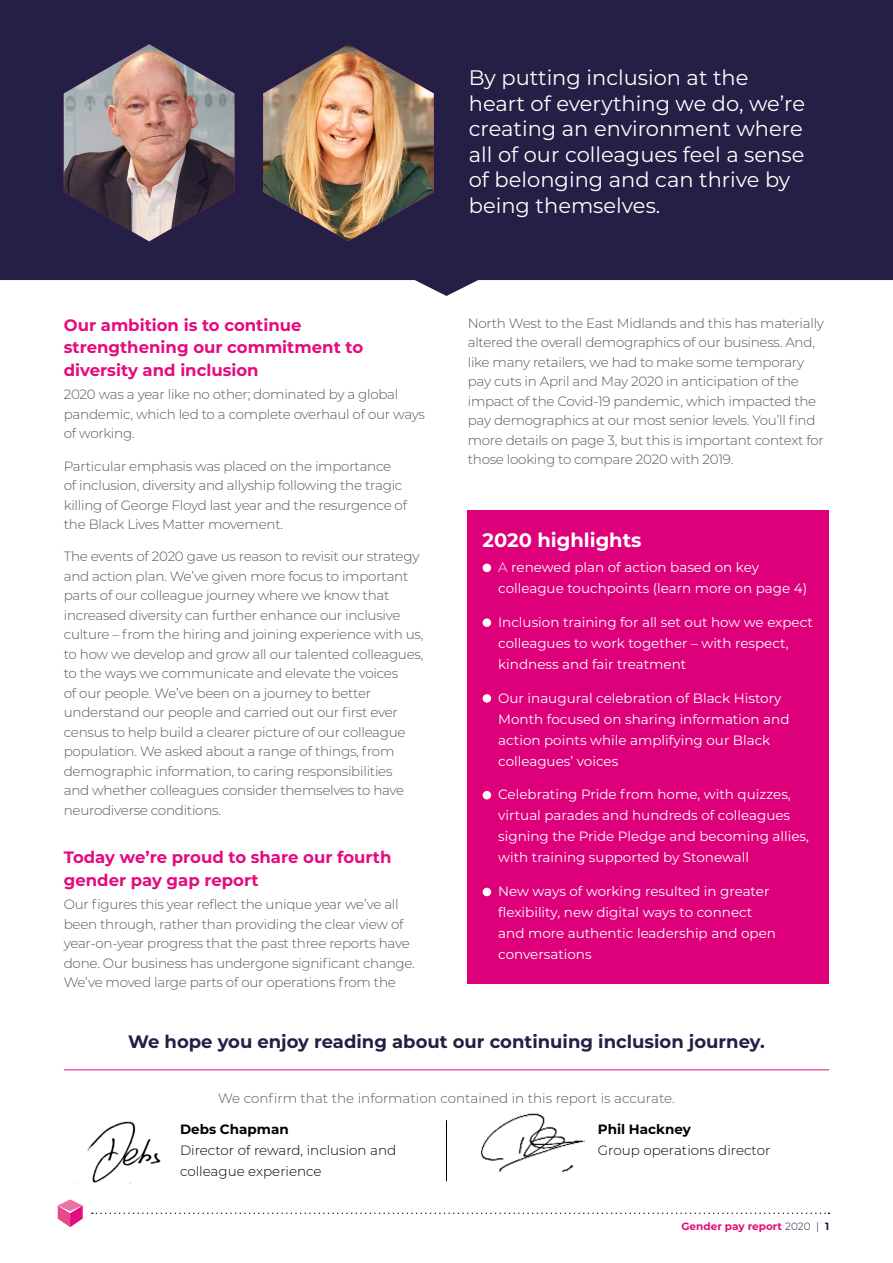
<style>
.page{position:relative;width:893px;height:1263px;background:#fff}
.page>*{position:absolute;margin:0;border:0;box-sizing:border-box;transform-origin:0 0}
.t1{font:21px/25.5px "Montserrat";color:#fff}
.t2{font:700 19.5px "Montserrat";color:#fff}
.t3{font:700 18px "Montserrat";color:#251e45}
.t4{font:700 16.5px/22.5px "Montserrat";color:#e50b7e}
.t5{font:300 13.5px/19.5px "Montserrat";letter-spacing:-.02em;color:#575756}
.t6{font:13.5px/21px "Montserrat";color:#fff}
.t7{font:300 13.5px/21px "Montserrat";color:#000}
.t8{font:300 13.5px "Montserrat";color:#575756}
.t9{font:700 13.5px "Montserrat";color:#000}
.t10{font:700 10.5px "Montserrat";color:#e50b7e}
.s1{font-weight:300}
.s2{font-weight:300;color:#251e45}
.s3{color:#251e45}
</style>
<div class="page">
<div style="left:468px;top:510px;width:361px;height:474px;background:#de007a"></div>
<div style="left:0;top:0;width:893px;height:170px;background:#251e45"></div>
<svg style="left:0;top:136px;width:893px;height:160px;fill:#251e45"></svg>
<div style="left:483px;top:564px;width:8px;height:8px;background:#fff;border-radius:50%"></div>
<div style="left:483px;top:618px;width:8px;height:9px;background:#fff;border-radius:50%"></div>
<div style="left:483px;top:694px;width:8px;height:9px;background:#fff;border-radius:50%"></div>
<div style="left:483px;top:791px;width:8px;height:8px;background:#fff;border-radius:50%"></div>
<div style="left:483px;top:888px;width:8px;height:8px;background:#fff;border-radius:50%"></div>
<img style="left:75px;top:1121px;width:86px;height:63px">
<img style="left:482px;top:1113px;width:102px;height:60px">
<hr style="left:446px;top:1120px;width:1px;height:61px;background:#000">
<hr style="left:64px;top:1069px;width:765px;height:1px;background:#e50b7e">
<svg style="left:57px;top:1199px;width:26px;height:28px"></svg>
<svg style="left:92px;top:1212px;width:737px;height:2px"></svg>
<img style="left:64px;top:44px;width:170px;height:197px">
<img style="left:263px;top:44px;width:171px;height:197px">
<p class="t4" style="left:64px;top:313px;width:301px">Our ambition is to continue strengthening our commitment to diversity and inclusion</p>
<p class="t5" style="left:64px;top:384px;width:363px">2020 was a year like no other; dominated by a global pandemic, which led to a complete overhaul of our ways of working.</p>
<p class="t5" style="left:64px;top:456px;width:345px">Particular emphasis was placed on the importance of inclusion, diversity and allyship following the tragic killing of George Floyd last year and the resurgence of the Black Lives Matter movement.</p>
<p class="t5" style="left:64px;top:546px;width:361px">The events of 2020 gave us reason to revisit our strategy and action plan. We’ve given more focus to important parts of our colleague journey where we know that increased diversity can further enhance our inclusive culture – from the hiring and joining experience with us, to how we develop and grow all our talented colleagues, to the ways we communicate and elevate the voices<br>of our people. We’ve been on a journey to better understand our people and carried out our first ever census to help build a clearer picture of our colleague population. We asked about a range of things, from demographic information, to caring responsibilities<br>and whether colleagues consider themselves to have neurodiverse conditions.</p>
<p class="t4" style="left:64px;top:845px;width:329px">Today we’re proud to share our fourth gender pay gap report</p>
<p class="t5" style="left:64px;top:894px;width:353px">Our figures this year reflect the unique year we’ve all been through, rather than providing the clear view of year-on-year progress that the past three reports have done. Our business has undergone significant change.<br>We’ve moved large parts of our operations from the</p>
<h1 class="t1" style="left:469px;top:64px;width:338px">By putting inclusion at the heart of everything we do, we’re creating an environment where all of our colleagues feel a sense of belonging and can thrive by being themselves.</h1>
<p class="t5" style="left:468px;top:313px;width:358px">North West to the East Midlands and this has materially altered the overall demographics of our business. And, like many retailers, we had to make some temporary pay cuts in April and May 2020 in anticipation of the impact of the Covid-19 pandemic, which impacted the pay demographics at our most senior levels. You’ll find more details on page 3, but this is important context for those looking to compare 2020 with 2019.</p>
<h2 class="t2" style="left:483px;top:526px;width:160px">2020 highlights</h2>
<p class="t6" style="left:498px;top:556px;width:310px"><span class="s1">A</span> renewed plan of action based on key colleague touchpoints (learn more on page 4)</p>
<p class="t6" style="left:498px;top:611px;width:316px">Inclusion training for all set out how we expect colleagues to work together – with respect, kindness and fair treatment</p>
<p class="t6" style="left:498px;top:687px;width:293px">Our inaugural celebration of Black History Month focused on sharing information and action points while amplifying our Black colleagues’ voices</p>
<p class="t6" style="left:498px;top:784px;width:312px">Celebrating Pride from home, with quizzes, virtual parades and hundreds of colleagues signing the Pride Pledge and becoming allies, with training supported by Stonewall</p>
<p class="t6" style="left:498px;top:880px;width:279px">New ways of working resulted in greater flexibility, new digital ways to connect and more authentic leadership and open conversations</p>
<h3 class="t3" style="left:128px;top:1029px;width:638px">We hope you enjoy reading about our continuing inclusion journey.</h3>
<p class="t8" style="left:218px;top:1089px;width:458px">We confirm that the information contained in this report is accurate.</p>
<p class="t9" style="left:180px;top:1119px;width:110px">Debs Chapman</p>
<p class="t7" style="left:180px;top:1139px;width:218px">Director of reward, inclusion and colleague experience</p>
<p class="t9" style="left:598px;top:1120px;width:95px">Phil Hackney</p>
<p class="t7" style="left:598px;top:1139px;width:174px">Group operations director</p>
<p class="t10" style="left:681px;top:1218px;width:149px">Gender pay report <span class="s2">2020 |</span> <span class="s3">1</span></p>
</div>
